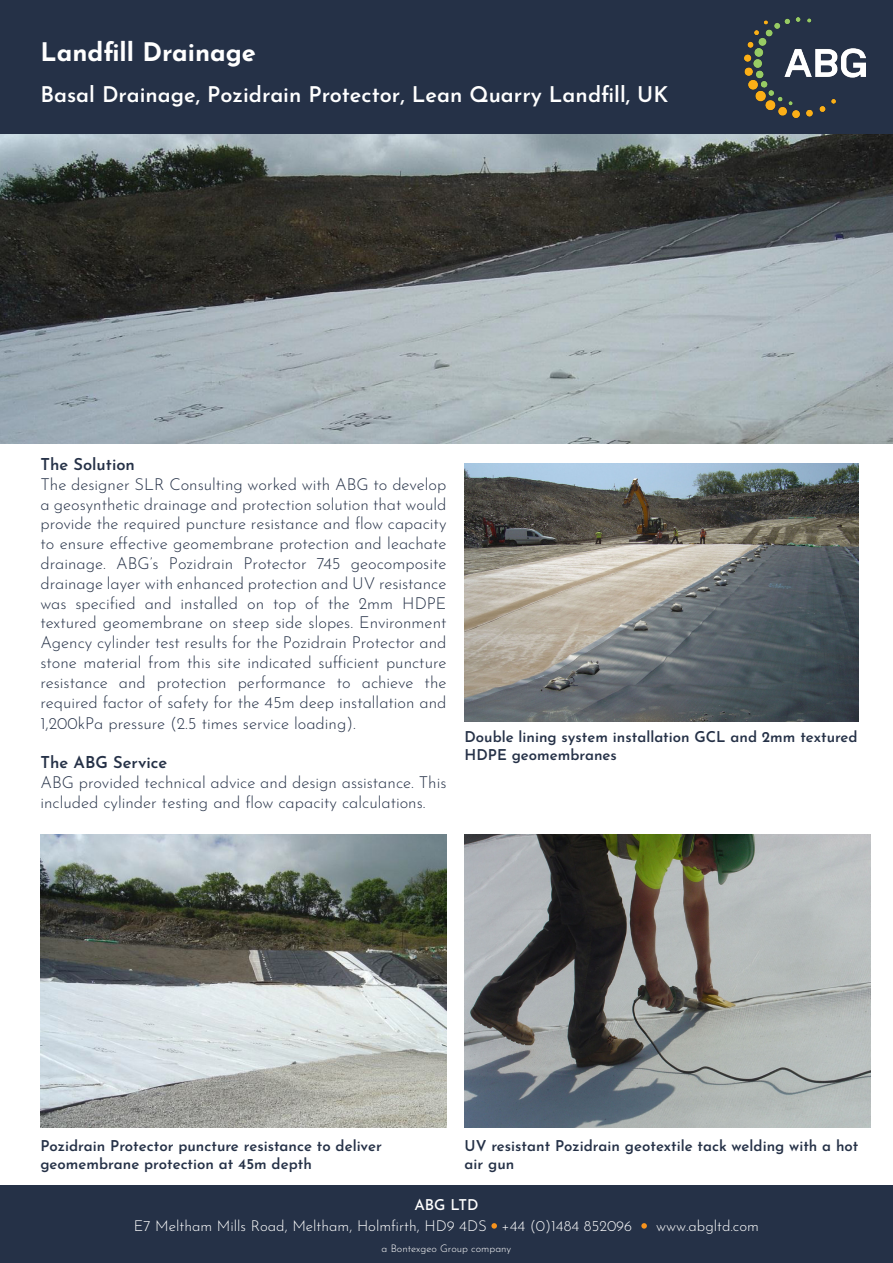
<style>
.page{position:relative;width:893px;height:1263px;background:#fff}
.page>*{position:absolute;margin:0;border:0;box-sizing:border-box;transform-origin:0 0}
.Titel{font:700 25.5px "Josefin Sans";color:#fff}
.Subtitel{font:600 21.75px "Josefin Sans";color:#fff}
.Broodtekst{font:300 16.5px/20px "Josefin Sans";color:#253147;text-align:justify}
.Broodtekst-2{font:600 16.5px "Josefin Sans";color:#253147}
.Beschrijving{font:600 15px/18px "Josefin Sans";color:#253147}
.t1{font:300 15px "Josefin Sans";color:#fff}
.t2{font:500 15px "Josefin Sans";color:#fff}
.t3{font:300 10.5px "Josefin Sans";color:#fff}
</style>
<div class="page">
<img style="left:465px;top:463px;width:394px;height:259px">
<img style="left:0;top:133px;width:893px;height:310px">
<div style="left:0;top:1185px;width:893px;height:78px;background:#253147"></div>
<svg style="left:491px;top:1223px;width:6px;height:6px"></svg>
<svg style="left:641px;top:1223px;width:6px;height:6px"></svg>
<img style="left:40px;top:835px;width:406px;height:292px">
<img style="left:465px;top:835px;width:406px;height:292px">
<div style="left:0;top:0;width:893px;height:133px;background:#253147"></div>
<img style="left:744px;top:18px;width:121px;height:99px">
<p class="Titel" style="left:40px;top:30px;width:217px">Landfill Drainage</p>
<p class="Subtitel" style="left:40px;top:76px;width:629px">Basal Drainage, Pozidrain Protector, Lean Quarry Landfill, UK</p>
<p class="Broodtekst-2" style="left:40px;top:450px;width:96px">The Solution</p>
<p class="Broodtekst" style="left:40px;top:472px;width:408px">The designer SLR Consulting worked with ABG to develop a geosynthetic drainage and protection solution that would provide the required puncture resistance and flow capacity to ensure effective geomembrane protection and leachate drainage. ABG’s Pozidrain Protector 745 geocomposite drainage layer with enhanced protection and UV resistance was specified and installed on top of the 2mm HDPE textured geomembrane on steep side slopes. Environment Agency cylinder test results for the Pozidrain Protector and stone material from this site indicated sufficient puncture resistance and protection performance to achieve the required factor of safety for the 45m deep installation and 1,200kPa pressure (2.5 times service loading).</p>
<p class="Broodtekst-2" style="left:40px;top:748px;width:128px">The ABG Service</p>
<p class="Broodtekst" style="left:40px;top:771px;width:408px">ABG provided technical advice and design assistance. This</p>
<p class="Broodtekst" style="left:40px;top:790px;width:387px">included cylinder testing and flow capacity calculations.</p>
<p class="Beschrijving" style="left:465px;top:725px;width:395px">Double lining system installation GCL and 2mm textured<br>HDPE geomembranes</p>
<p class="Beschrijving" style="left:40px;top:1134px;width:343px">Pozidrain Protector puncture resistance to deliver geomembrane protection at 45m depth</p>
<p class="Beschrijving" style="left:465px;top:1134px;width:395px">UV resistant Pozidrain geotextile tack welding with a hot air gun</p>
<p class="t2" style="left:414px;top:1192px;width:66px">ABG LTD</p>
<p class="t1" style="left:134px;top:1214px;width:500px">E7 Meltham Mills Road, Meltham, Holmfirth, HD9 4DS +44 (0)1484 852096</p>
<p class="t1" style="left:656px;top:1214px;width:104px">www.abgltd.com</p>
<p class="t3" style="left:382px;top:1240px;width:131px">a Bontexgeo Group company</p>
</div>
